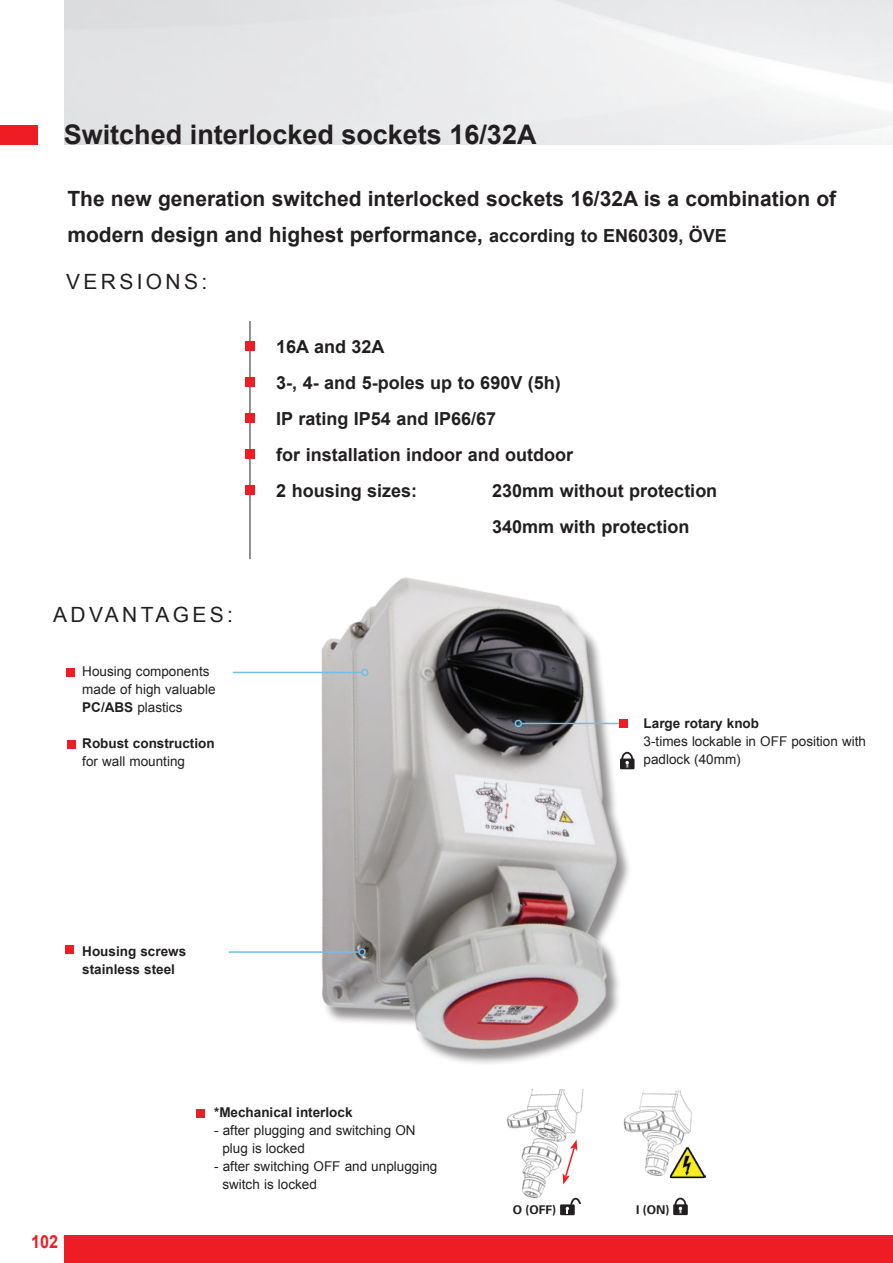
<style>
.page{position:relative;width:893px;height:1263px;background:#fff}
.page>*{position:absolute;margin:0;border:0;box-sizing:border-box;transform-origin:0 0}
.t1{font:700 27px "Arial";color:#231f20}
.t2{font:700 21px/36px "Arial";color:#231f20}
.t3{font:21px "Arial";letter-spacing:.16em;color:#231f20}
.t4{font:700 18px/36px "Arial";color:#231f20}
.t5{font:700 18px "Arial";color:#ee1d23;scale:.9 1}
.t6{font:13.5px/18px "Arial";color:#231f20}
.t7{font:700 13.5px/18px "Arial";color:#231f20}
.t8{font:700 12px "Univers";color:#231f20}
.s1{font-size:18px}
.s2{font-weight:700}
</style>
<div class="page">
<div style="left:0;top:125px;width:37px;height:19px;background:#ee1d23"></div>
<div style="left:64px;top:1235px;width:829px;height:28px;background:#ee1d23"></div>
<hr style="left:241px;top:144px;width:1px;height:1090px;background:#a8a9ad">
<img style="left:228px;top:559px;width:406px;height:505px">
<div style="left:234px;top:145px;width:15px;height:1089px;background:#fff"></div>
<hr style="left:249px;top:321px;width:2px;height:238px;background:#6c6d70">
<div style="left:245px;top:341px;width:10px;height:10px;background:#ee1d23"></div>
<div style="left:245px;top:377px;width:10px;height:10px;background:#ee1d23"></div>
<div style="left:245px;top:413px;width:10px;height:10px;background:#ee1d23"></div>
<div style="left:245px;top:449px;width:10px;height:10px;background:#ee1d23"></div>
<div style="left:245px;top:485px;width:10px;height:10px;background:#ee1d23"></div>
<hr style="left:233px;top:672px;width:129px;height:1px;background:#73bde9">
<div style="left:361px;top:669px;width:8px;height:7px;border:2px solid #73bde9;border-radius:50%"></div>
<hr style="left:521px;top:723px;width:101px;height:1px;background:#73bde9">
<div style="left:514px;top:720px;width:8px;height:7px;border:2px solid #73bde9;border-radius:50%"></div>
<hr style="left:229px;top:951px;width:130px;height:2px;background:#73bde9">
<div style="left:358px;top:948px;width:8px;height:8px;border:2px solid #73bde9;border-radius:50%"></div>
<img style="left:506px;top:1090px;width:78px;height:109px">
<img style="left:623px;top:1090px;width:83px;height:88px">
<div style="left:674px;top:1197px;width:12px;height:16px;border:2px solid #231f20;border-radius:50%"></div>
<div style="left:673px;top:1204px;width:15px;height:11px;background:#231f20"></div>
<svg style="left:679px;top:1207px;width:3px;height:6px"></svg>
<div style="left:560px;top:1204px;width:15px;height:11px;background:#231f20"></div>
<svg style="left:566px;top:1196px;width:16px;height:17px"></svg>
<img style="left:670px;top:1145px;width:35px;height:34px">
<svg style="left:563px;top:1140px;width:14px;height:44px"></svg>
<div style="left:66px;top:668px;width:9px;height:8px;background:#ee1d23"></div>
<div style="left:196px;top:1109px;width:9px;height:9px;background:#ee1d23"></div>
<div style="left:67px;top:740px;width:8px;height:9px;background:#ee1d23"></div>
<div style="left:65px;top:945px;width:9px;height:8px;background:#ee1d23"></div>
<div style="left:619px;top:719px;width:9px;height:9px;background:#ee1d23"></div>
<div style="left:621px;top:752px;width:12px;height:15px;border:2px solid #231f20;border-radius:50%"></div>
<div style="left:620px;top:758px;width:15px;height:11px;background:#231f20"></div>
<svg style="left:625px;top:761px;width:4px;height:6px"></svg>
<h1 class="t1" style="left:64px;top:117px;width:474px">Switched interlocked sockets 16/32A</h1>
<h2 class="t2" style="left:67px;top:181px;width:770px">The new generation switched interlocked sockets 16/32A is a combination of modern design and highest performance, <span class="s1">according to EN60309, ÖVE</span></h2>
<h2 class="t3" style="left:66px;top:268px;width:143px">VERSIONS:</h2>
<h2 class="t3" style="left:53px;top:601px;width:181px">ADVANTAGES:</h2>
<p class="t6" style="left:82px;top:662px;width:135px">Housing components made of high valuable<br><span class="s2">PC/ABS</span> plastics</p>
<p class="t7" style="left:82px;top:734px;width:134px">Robust construction</p>
<p class="t6" style="left:82px;top:752px;width:104px">for wall mounting</p>
<h3 class="t4" style="left:276px;top:329px;width:298px">16A and 32A<br>3-, 4- and 5-poles up to 690V (5h)<br>IP rating IP54 and IP66/67<br>for installation indoor and outdoor<br>2 housing sizes:</h3>
<h3 class="t4" style="left:492px;top:473px;width:227px">230mm without protection<br>340mm with protection</h3>
<p class="t7" style="left:644px;top:715px;width:117px">Large rotary knob</p>
<p class="t6" style="left:644px;top:732px;width:224px">3-times lockable in OFF position with padlock (40mm)</p>
<p class="t7" style="left:82px;top:942px;width:105px">Housing screws stainless steel</p>
<h3 class="t5" style="left:31px;top:1230px;width:32px">102</h3>
<p class="t7" style="left:214px;top:1104px;width:140px">*Mechanical interlock</p>
<p class="t6" style="left:222px;top:1122px;width:195px;text-indent:-8px">- after plugging and switching ON plug is locked</p>
<p class="t6" style="left:222px;top:1158px;width:216px;text-indent:-8px">- after switching OFF and unplugging switch is locked</p>
<p class="t8" style="left:513px;top:1202px;width:45px">O (OFF)</p>
<p class="t8" style="left:636px;top:1202px;width:35px">I (ON)</p>
</div>
